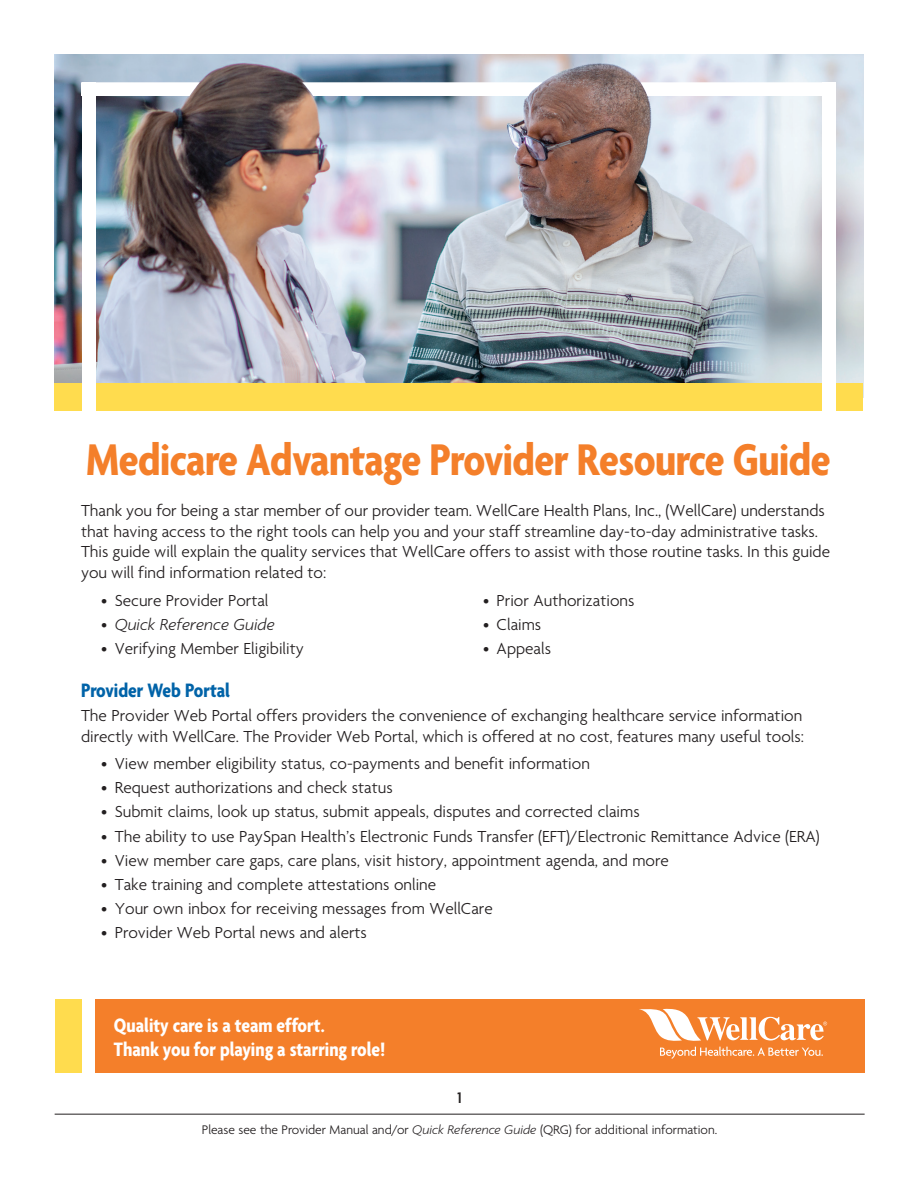
<style>
.page{position:relative;width:918px;height:1188px;background:#fff}
.page>*{position:absolute;margin:0;border:0;box-sizing:border-box;transform-origin:0 0}
.t1{font:700 condensed 48px "Agenda";letter-spacing:-.01em;color:#f47f2a}
.t2{font:700 condensed 21px/24px "Agenda";color:#fff}
.t3{font:700 condensed 21px "Agenda";color:#0163a8}
.t4{font:300 17.25px/20.7px "Agenda";color:#231f20}
.t5{font:italic 300 17.25px "Agenda";color:#231f20}
.t6{font:600 condensed 16.5px "Agenda";color:#231f20}
.t7{font:300 13.5px "Agenda";color:#231f20}
.s1{font-style:italic}
</style>
<div class="page">
<hr style="left:55px;top:1114px;width:810px;height:1px;background:#231f20">
<img style="left:55px;top:55px;width:808px;height:329px">
<svg style="left:81px;top:82px;width:741px;height:14px"></svg>
<div style="left:55px;top:384px;width:808px;height:27px;background:#ffdc4e"></div>
<div style="left:82px;top:82px;width:14px;height:241px;background:#fff"></div>
<div style="left:82px;top:314px;width:14px;height:101px;background:#fff"></div>
<div style="left:822px;top:82px;width:14px;height:302px;background:#fff"></div>
<div style="left:822px;top:384px;width:14px;height:28px;background:#fff"></div>
<div style="left:95px;top:999px;width:770px;height:74px;background:#f47f2a"></div>
<div style="left:55px;top:999px;width:27px;height:74px;background:#ffdc4e"></div>
<svg style="left:639px;top:1009px;width:188px;height:32px"></svg>
<svg style="left:660px;top:1047px;width:163px;height:12px"></svg>
<h1 class="t1" style="left:86px;top:431px;width:746px">Medicare Advantage Provider Resource Guide</h1>
<p class="t4" style="left:81px;top:500px;width:751px">Thank you for being a star member of our provider team. WellCare Health Plans, Inc., (WellCare) understands that having access to the right tools can help you and your staff streamline day-to-day administrative tasks.<br>This guide will explain the quality services that WellCare offers to assist with those routine tasks. In this guide you will find information related to:</p>
<p class="t4" style="left:101px;top:589px;width:169px">• Secure Provider Portal</p>
<p class="t5" style="left:101px;top:614px;width:175px">• Quick Reference Guide</p>
<p class="t4" style="left:101px;top:638px;width:204px">• Verifying Member Eligibility</p>
<p class="t4" style="left:483px;top:589px;width:153px">• Prior Authorizations</p>
<p class="t4" style="left:483px;top:614px;width:60px">• Claims</p>
<p class="t4" style="left:483px;top:638px;width:69px">• Appeals</p>
<p class="t3" style="left:81px;top:678px;width:151px">Provider Web Portal</p>
<p class="t4" style="left:81px;top:705px;width:724px">The Provider Web Portal offers providers the convenience of exchanging healthcare service information directly with WellCare. The Provider Web Portal, which is offered at no cost, features many useful tools:</p>
<p class="t4" style="left:101px;top:753px;width:490px">• View member eligibility status, co-payments and benefit information</p>
<p class="t4" style="left:101px;top:777px;width:293px">• Request authorizations and check status</p>
<p class="t4" style="left:101px;top:801px;width:540px">• Submit claims, look up status, submit appeals, disputes and corrected claims</p>
<p class="t4" style="left:101px;top:825px;width:720px">• The ability to use PaySpan Health’s Electronic Funds Transfer (EFT)/Electronic Remittance Advice (ERA)</p>
<p class="t4" style="left:101px;top:850px;width:569px">• View member care gaps, care plans, visit history, appointment agenda, and more</p>
<p class="t4" style="left:101px;top:874px;width:337px">• Take training and complete attestations online</p>
<p class="t4" style="left:101px;top:898px;width:393px">• Your own inbox for receiving messages from WellCare</p>
<p class="t4" style="left:101px;top:922px;width:267px">• Provider Web Portal news and alerts</p>
<p class="t2" style="left:114px;top:1013px;width:273px">Quality care is a team effort.<br>Thank you for playing a starring role!</p>
<p class="t6" style="left:458px;top:1088px;width:6px">1</p>
<p class="t7" style="left:202px;top:1122px;width:517px">Please see the Provider Manual and/or <span class="s1">Quick Reference Guide</span> (QRG) for additional information.</p>
</div>
